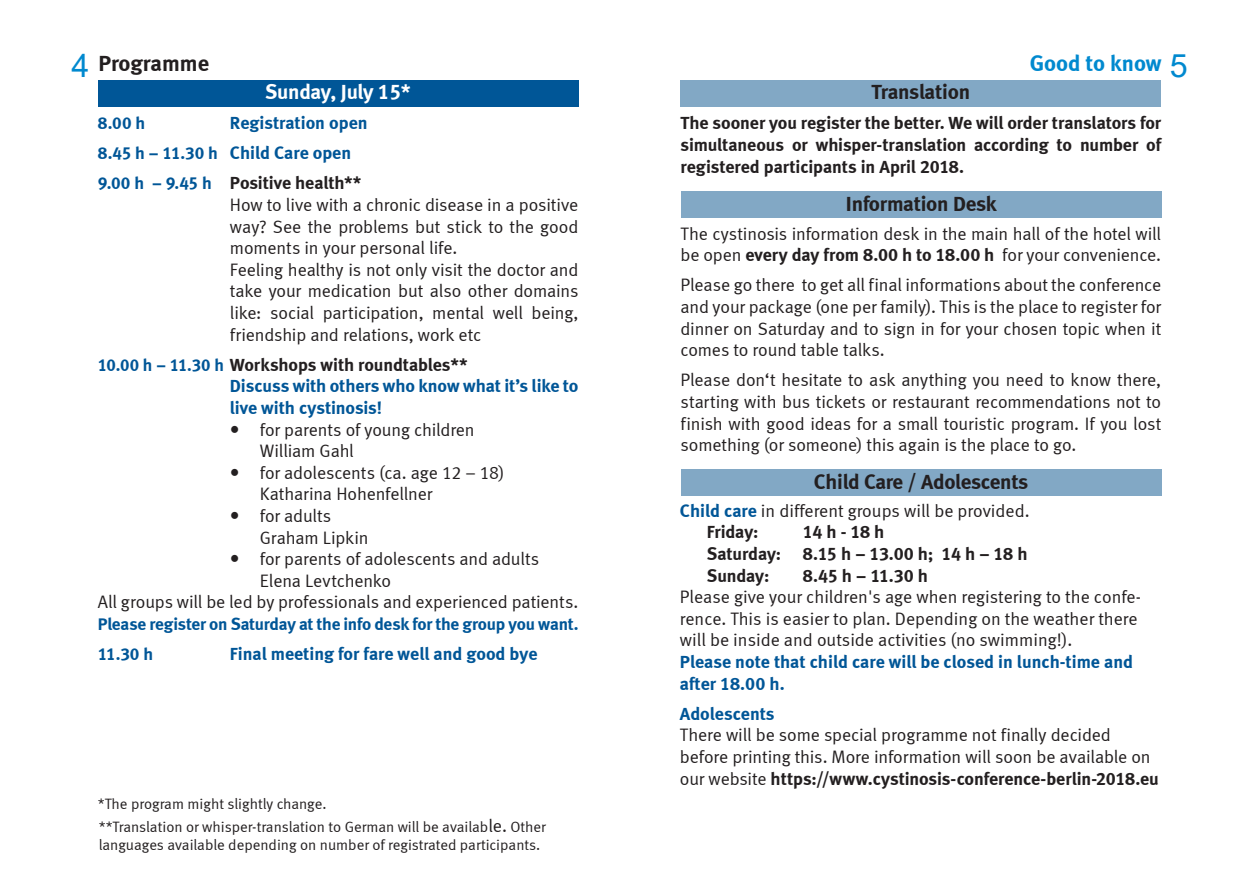
<style>
.page{position:relative;width:1259px;height:893px;background:#fff}
.page>*{position:absolute;margin:0;border:0;box-sizing:border-box;transform-origin:0 0}
.t1{font:22.5px "Meta Bold LF";color:#0089cf}
.t2{font:22.5px "Meta Bold LF";color:#231f20}
.t3{font:21px "Meta Bold LF";letter-spacing:-.01em;color:#231f20}
.t4{font:21px "Meta Bold LF";letter-spacing:-.015em;color:#fff}
.t5{font:18px/21.6px "Meta Normal LF";letter-spacing:-.005em;color:#231f20}
.t6{font:18px/21.6px "Meta Bold LF";color:#005697}
.t7{font:18px/21.6px "Meta Bold LF";letter-spacing:-.01em;color:#231f20}
.t8{font:17.25px/30.2px "Meta Bold LF";letter-spacing:-.015em;color:#005697}
.t9{font:15px/18px "Meta Normal LF";color:#231f20}
.s1{font-family:"Arial";font-size:32.25px;color:#0089cf}
.s2{font-family:"Arial";font-size:32.25px}
.s3{font-size:17.25px}
.s4{color:#231f20}
.s5{font-size:18px}
.s6{font-family:"Meta Bold LF"}
.s7{font-family:"Meta Bold LF";color:#005697}
.s8{font-family:"Meta Normal LF"}
</style>
<div class="page">
<div style="left:98px;top:80px;width:480px;height:27px;background:#005697"></div>
<div style="left:680px;top:80px;width:481px;height:27px;background:#82a8c5"></div>
<div style="left:681px;top:191px;width:480px;height:27px;background:#82a8c5"></div>
<div style="left:681px;top:469px;width:480px;height:27px;background:#82a8c5"></div>
<p class="t2" style="left:71px;top:50px;width:139px"><span class="s1">4</span> Programme</p>
<p class="t1" style="left:1029px;top:50px;width:159px">Good to know <span class="s2">5</span></p>
<p class="t4" style="left:265px;top:79px;width:147px">Sunday, July 15*</p>
<p class="t6" style="left:98px;top:108px;width:271px;line-height:30.2px;text-indent:132px">Registration open<br><span class="s3">8.45 h – 11.30 h</span> Child Care open<br><span class="s3">9.00 h – 9.45 h</span> <span class="s4">Positive health**</span></p>
<p class="t5" style="left:230px;top:194px;width:350px">How to live with a chronic disease in a positive way? See the problems but stick to the good moments in your personal life.<br>Feeling healthy is not only visit the doctor and take your medication but also other domains like: social participation, mental well being, friendship and relations, work etc</p>
<p class="t6" style="left:230px;top:353px;width:350px;text-indent:-132px"><span class="s3">10.00 h – 11.30 h</span> <span class="s4">Workshops with roundtables**<br></span>Discuss with others who know what it’s like to live with cystinosis!</p>
<p class="t5" style="left:260px;top:418px;width:216px">for parents of young children</p>
<p class="t5" style="left:260px;top:440px;width:96px">William Gahl</p>
<p class="t5" style="left:260px;top:461px;width:246px">for adolescents (ca. age 12 – 18)</p>
<p class="t5" style="left:260px;top:483px;width:174px">Katharina Hohenfellner</p>
<p class="t5" style="left:260px;top:505px;width:73px">for adults</p>
<p class="t5" style="left:260px;top:526px;width:110px">Graham Lipkin</p>
<p class="t5" style="left:260px;top:548px;width:281px">for parents of adolescents and adults</p>
<p class="t5" style="left:260px;top:569px;width:133px">Elena Levtchenko</p>
<p class="t5" style="left:98px;top:591px;width:482px">All groups will be led by professionals and experienced patients.</p>
<p class="t8" style="left:98px;top:609px;width:482px">Please register on Saturday at the info desk for the group you want.<br>11.30 h</p>
<p class="t8" style="left:98px;top:108px;width:49px">8.00 h</p>
<p class="t6" style="left:230px;top:643px;width:309px">Final meeting for fare well and good bye</p>
<p class="t9" style="left:98px;top:794px;width:230px">*The program might slightly change.</p>
<p class="t9" style="left:99px;top:818px;width:449px">**Translation or whisper-translation to German will be availab<span class="s5">le.</span> Other languages available depending on number of registrated participants.</p>
<p class="t3" style="left:871px;top:79px;width:100px">Translation</p>
<p class="t7" style="left:680px;top:112px;width:482px;text-align:justify">The sooner you register the better. We will order translators for simultaneous or whisper-translation according to number of registered participants in April 2018.</p>
<p class="t3" style="left:846px;top:191px;width:152px">Information Desk</p>
<p class="t5" style="left:680px;top:222px;width:482px">The cystinosis information desk in the main hall of the hotel will be open <span class="s6">every day from 8.00 h to 18.00 h</span> for your convenience.</p>
<p class="t5" style="left:680px;top:274px;width:482px;text-align:justify">Please go there to get all final informations about the conference and your package (one per family). This is the place to register for dinner on Saturday and to sign in for your chosen topic when it comes to round table talks.</p>
<p class="t5" style="left:680px;top:369px;width:482px;text-align:justify">Please don‘t hesitate to ask anything you need to know there, starting with bus tickets or restaurant recommendations not to finish with good ideas for a small touristic program. If you lost something (or someone) this again is the place to go.</p>
<p class="t3" style="left:814px;top:469px;width:216px">Child Care / Adolescents</p>
<p class="t5" style="left:680px;top:500px;width:351px"><span class="s7">Child care</span> in different groups will be provided.</p>
<p class="t7" style="left:707px;top:521px;width:53px">Friday:</p>
<p class="t7" style="left:707px;top:521px;width:322px;text-indent:96px">14 h - 18 h<br>Saturday: 8.15 h – 13.00 h; 14 h – 18 h<br>Sunday:</p>
<p class="t7" style="left:803px;top:564px;width:127px">8.45 h – 11.30 h</p>
<p class="t5" style="left:680px;top:586px;width:462px">Please give your children's age when registering to the confe&shy;rence. This is easier to plan. Depending on the weather there will be inside and outside activities (no swimming!).</p>
<p class="t6" style="left:680px;top:651px;width:454px">Please note that child care will be closed in lunch-time and after 18.00 h.</p>
<p class="t6" style="left:680px;top:702px;width:96px">Adolescents</p>
<p class="t5" style="left:680px;top:724px;width:472px">There will be some special programme not finally decided before printing this. More information will soon be available on</p>
<p class="t7" style="left:680px;top:767px;width:480px"><span class="s8">our website</span> https://www.cystinosis-conference-berlin-2018.eu</p>
</div>
